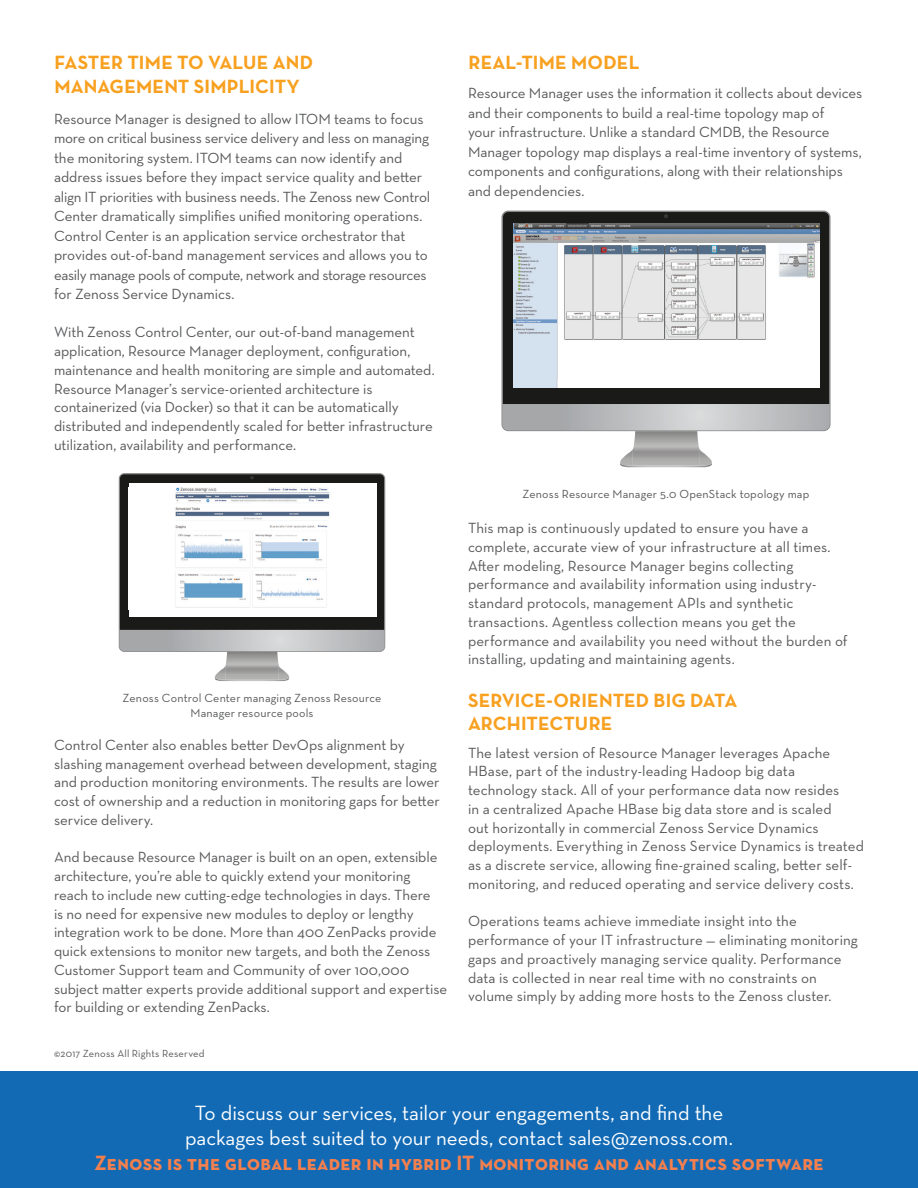
<style>
.page{position:relative;width:918px;height:1188px;background:#fff}
.page>*{position:absolute;margin:0;border:0;box-sizing:border-box;transform-origin:0 0}
.t1{font:21px/25.2px "Neutra Text Exp";letter-spacing:-.005em;color:#fff;text-align:center}
.t2{font:700 21px "Neutra Text Exp";letter-spacing:.01em;color:#f5804d}
.t3{font:700 19.5px/23.4px "Neutra Text Exp";letter-spacing:.005em;color:#f8a01f}
.t4{font:15px/18.8px "Neutra Text Exp";letter-spacing:-.005em;color:#57585a}
.t5{font:12px/14.4px "Neutra Text Exp";letter-spacing:.015em;color:#57585a;text-align:center}
.t6{font:10.5px "Neutra Text Exp";letter-spacing:.02em;color:#57585a}
</style>
<div class="page">
<div style="left:0;top:1071px;width:918px;height:117px;background:#126ab5"></div>
<svg style="left:119px;top:473px;width:266px;height:157px;background:#232322"></svg>
<svg style="left:250px;top:476px;width:4px;height:3px"></svg>
<svg style="left:119px;top:630px;width:266px;height:51px"></svg>
<img style="left:279px;top:666px;width:11px;height:14px">
<div style="left:129px;top:483px;width:248px;height:134px;background:#fff"></div>
<img style="left:175px;top:487px;width:155px;height:121px">
<svg style="left:502px;top:211px;width:329px;height:216px;background:#252523"></svg>
<svg style="left:664px;top:214px;width:4px;height:4px"></svg>
<svg style="left:502px;top:404px;width:328px;height:63px"></svg>
<img style="left:699px;top:449px;width:14px;height:17px">
<img style="left:514px;top:223px;width:306px;height:165px">
<h2 class="t3" style="left:55px;top:51px;width:260px">FASTER TIME TO VALUE AND<br>MANAGEMENT SIMPLICITY</h2>
<h2 class="t3" style="left:469px;top:51px;width:172px">REAL-TIME MODEL</h2>
<p class="t4" style="left:468px;top:83px;width:396px;line-height:19.5px">Resource Manager uses the information it collects about devices and their components to build a real-time topology map of<br>your infrastructure. Unlike a standard CMDB, the Resource Manager topology map displays a real-time inventory of systems, components and configurations, along with their relationships and dependencies.</p>
<p class="t4" style="left:54px;top:109px;width:378px;line-height:19.5px">Resource Manager is designed to allow ITOM teams to focus more on critical business service delivery and less on managing the monitoring system. ITOM teams can now identify and address issues before they impact service quality and better align IT priorities with business needs. The Zenoss new Control Center dramatically simplifies unified monitoring operations.<br>Control Center is an application service orchestrator that provides out-of-band management services and allows you to easily manage pools of compute, network and storage resources for Zenoss Service Dynamics.</p>
<p class="t4" style="left:54px;top:323px;width:382px">With Zenoss Control Center, our out-of-band management application, Resource Manager deployment, configuration, maintenance and health monitoring are simple and automated.<br>Resource Manager’s service-oriented architecture is containerized (via Docker) so that it can be automatically distributed and independently scaled for better infrastructure utilization, availability and performance.</p>
<p class="t5" style="left:123px;top:691px;width:260px">Zenoss Control Center managing Zenoss Resource<br>Manager resource pools</p>
<p class="t4" style="left:54px;top:735px;width:387px">Control Center also enables better DevOps alignment by slashing management overhead between development, staging and production monitoring environments. The results are lower cost of ownership and a reduction in monitoring gaps for better service delivery.</p>
<p class="t4" style="left:54px;top:848px;width:395px">And because Resource Manager is built on an open, extensible architecture, you’re able to quickly extend your monitoring reach to include new cutting-edge technologies in days. There<br>is no need for expensive new modules to deploy or lengthy integration work to be done. More than 400 ZenPacks provide quick extensions to monitor new targets, and both the Zenoss Customer Support team and Community of over 100,000 subject matter experts provide additional support and expertise for building or extending ZenPacks.</p>
<p class="t6" style="left:54px;top:1046px;width:152px">©2017 Zenoss All Rights Reserved</p>
<p class="t5" style="left:523px;top:486px;width:288px">Zenoss Resource Manager 5.0 OpenStack topology map</p>
<p class="t4" style="left:468px;top:518px;width:381px">This map is continuously updated to ensure you have a complete, accurate view of your infrastructure at all times.<br>After modeling, Resource Manager begins collecting performance and availability information using industry&shy;standard protocols, management APIs and synthetic transactions. Agentless collection means you get the performance and availability you need without the burden of installing, updating and maintaining agents.</p>
<h2 class="t3" style="left:468px;top:688px;width:271px">SERVICE-ORIENTED BIG DATA<br>ARCHITECTURE</h2>
<p class="t4" style="left:468px;top:743px;width:397px">The latest version of Resource Manager leverages Apache HBase, part of the industry-leading Hadoop big data technology stack. All of your performance data now resides<br>in a centralized Apache HBase big data store and is scaled<br>out horizontally in commercial Zenoss Service Dynamics deployments. Everything in Zenoss Service Dynamics is treated as a discrete service, allowing fine-grained scaling, better self&shy;monitoring, and reduced operating and service delivery costs.</p>
<p class="t4" style="left:468px;top:912px;width:391px">Operations teams achieve immediate insight into the performance of your IT infrastructure — eliminating monitoring gaps and proactively managing service quality. Performance data is collected in near real time with no constraints on volume simply by adding more hosts to the Zenoss cluster.</p>
<h1 class="t1" style="left:185px;top:1100px;width:549px">To discuss our services, tailor your engagements, and find the packages best suited to your needs, contact sales@zenoss.com.</h1>
<h1 class="t2" style="left:94px;top:1150px;width:731px">ZENOSS IS THE GLOBAL LEADER IN HYBRID IT MONITORING AND ANALYTICS SOFTWARE</h1>
</div>
